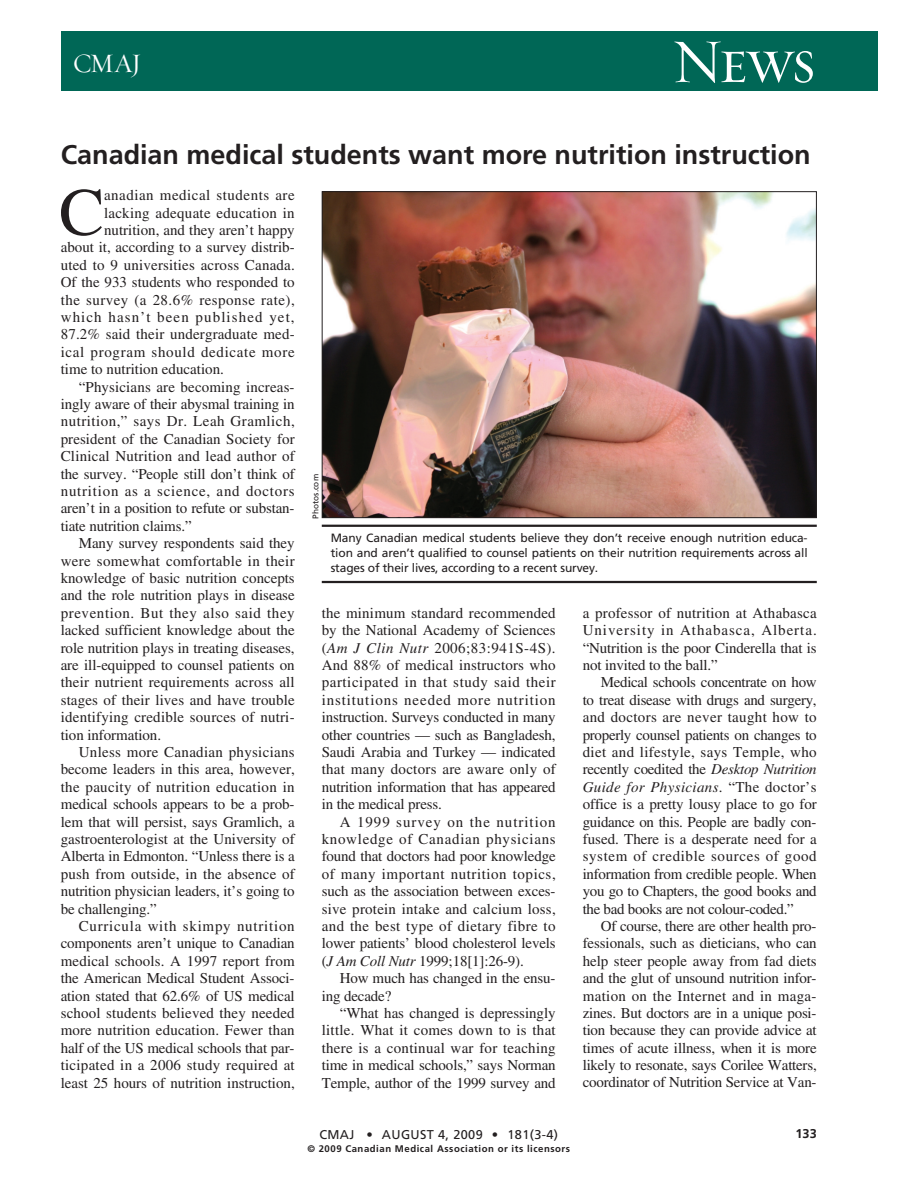
<style>
.page{position:relative;width:918px;height:1188px;background:#fff}
.page>*{position:absolute;margin:0;border:0;box-sizing:border-box;transform-origin:0 0}
.t1{font:67.5px "Times";color:#231f20}
.t2{font:63px "Requiem Display HTF Small Caps";color:#fff}
.t3{font:700 27px "Frutiger";color:#231f20}
.t4{font:27px "Requiem Display HTF Roman";color:#fff}
.t5{font:15px/17.4px "Times";color:#231f20;text-align:justify}
.t6{font:15px "Times";letter-spacing:.02em;color:#231f20}
.t7{font:15px "Times";letter-spacing:.03em;color:#231f20}
.t8{font:15px "Times";letter-spacing:.05em;color:#231f20}
.t9{font:15px "Times";letter-spacing:.025em;color:#231f20}
.t10{font:15px "Times";letter-spacing:.04em;color:#231f20}
.t11{font:15px "Times";letter-spacing:.045em;color:#231f20}
.t12{font:15px "Times";letter-spacing:.075em;color:#231f20}
.t13{font:15px "Times";letter-spacing:.035em;color:#231f20}
.t14{font:12.75px "Frutiger";letter-spacing:.025em;color:#231f20}
.t15{font:700 12.75px "Frutiger";color:#231f20}
.t16{font:12px/15px "Frutiger";letter-spacing:-.01em;color:#231f20;text-align:justify}
.t17{font:700 9.6px "Frutiger";letter-spacing:.055em;color:#231f20}
.t18{font:8.25px "Frutiger";color:#231f20}
.s1{font-style:italic}
</style>
<div class="page">
<div style="left:61px;top:32px;width:817px;height:60px;background:#006756"></div>
<img style="left:324px;top:193px;width:491px;height:323px">
<div style="left:322px;top:191px;width:495px;height:327px;border:1px solid #231f20"></div>
<hr style="left:322px;top:525px;width:495px;height:2px;background:#231f20">
<hr style="left:322px;top:581px;width:495px;height:2px;background:#231f20">
<h3 class="t4" style="left:73px;top:53px;width:70px">CMAJ</h3>
<h2 class="t2" style="left:671px;top:23px;width:146px">News</h2>
<h3 class="t3" style="left:61px;top:144px;width:752px">Canadian medical students want more nutrition instruction</h3>
<h1 class="t1" style="left:59px;top:188px;width:47px">C</h1>
<p class="t13" style="left:104px;top:190px;width:192px">anadian medical students are</p>
<p class="t5" style="left:104px;top:205px;width:192px">lacking adequate education in</p>
<p class="t5" style="left:104px;top:223px;width:192px">nutrition, and they aren’t happy</p>
<p class="t5" style="left:61px;top:240px;width:236px">about it, according to a survey distrib-</p>
<p class="t5" style="left:61px;top:257px;width:236px">uted to 9 universities across Canada.</p>
<p class="t5" style="left:61px;top:275px;width:236px">Of the 933 students who responded to</p>
<p class="t7" style="left:61px;top:294px;width:236px">the survey (a 28.6% response rate),</p>
<p class="t12" style="left:61px;top:311px;width:235px">which hasn’t been published yet,</p>
<p class="t5" style="left:61px;top:327px;width:236px">87.2% said their undergraduate med-</p>
<p class="t11" style="left:61px;top:346px;width:235px">ical program should dedicate more</p>
<p class="t5" style="left:61px;top:362px;width:165px">time to nutrition education.</p>
<p class="t5" style="left:79px;top:379px;width:217px">“Physicians are becoming increas-</p>
<p class="t5" style="left:61px;top:397px;width:236px">ingly aware of their abysmal training in</p>
<p class="t7" style="left:61px;top:416px;width:236px">nutrition,” says Dr. Leah Gramlich,</p>
<p class="t5" style="left:61px;top:431px;width:236px">president of the Canadian Society for</p>
<p class="t5" style="left:61px;top:449px;width:236px">Clinical Nutrition and lead author of</p>
<p class="t5" style="left:61px;top:466px;width:235px">the survey. “People still don’t think of</p>
<p class="t8" style="left:61px;top:485px;width:236px">nutrition as a science, and doctors</p>
<p class="t5" style="left:61px;top:501px;width:235px">aren’t in a position to refute or substan-</p>
<p class="t5" style="left:61px;top:518px;width:133px">tiate nutrition claims.”</p>
<p class="t5" style="left:79px;top:536px;width:217px">Many survey respondents said they</p>
<p class="t9" style="left:61px;top:555px;width:235px">were somewhat comfortable in their</p>
<p class="t5" style="left:61px;top:571px;width:236px">knowledge of basic nutrition concepts</p>
<p class="t5" style="left:61px;top:588px;width:236px">and the role nutrition plays in disease</p>
<p class="t10" style="left:61px;top:607px;width:236px">prevention. But they also said they</p>
<p class="t5" style="left:61px;top:623px;width:235px">lacked sufficient knowledge about the</p>
<p class="t5" style="left:61px;top:640px;width:235px">role nutrition plays in treating diseases,</p>
<p class="t5" style="left:61px;top:658px;width:236px">are ill-equipped to counsel patients on</p>
<p class="t5" style="left:61px;top:675px;width:236px">their nutrient requirements across all</p>
<p class="t5" style="left:61px;top:692px;width:236px">stages of their lives and have trouble</p>
<p class="t5" style="left:61px;top:710px;width:235px">identifying credible sources of nutri-</p>
<p class="t5" style="left:61px;top:727px;width:102px">tion information.</p>
<p class="t6" style="left:79px;top:746px;width:218px">Unless more Canadian physicians</p>
<p class="t5" style="left:61px;top:762px;width:236px">become leaders in this area, however,</p>
<p class="t6" style="left:61px;top:781px;width:235px">the paucity of nutrition education in</p>
<p class="t5" style="left:61px;top:797px;width:235px">medical schools appears to be a prob-</p>
<p class="t5" style="left:61px;top:814px;width:236px">lem that will persist, says Gramlich, a</p>
<p class="t5" style="left:61px;top:832px;width:236px">gastroenterologist at the University of</p>
<p class="t5" style="left:61px;top:849px;width:236px">Alberta in Edmonton. “Unless there is a</p>
<p class="t5" style="left:61px;top:866px;width:236px">push from outside, in the absence of</p>
<p class="t5" style="left:61px;top:884px;width:235px">nutrition physician leaders, it’s going to</p>
<p class="t5" style="left:61px;top:901px;width:98px">be challenging.”</p>
<p class="t8" style="left:79px;top:920px;width:218px">Curricula with skimpy nutrition</p>
<p class="t5" style="left:61px;top:936px;width:235px">components aren’t unique to Canadian</p>
<p class="t5" style="left:61px;top:953px;width:236px">medical schools. A 1997 report from</p>
<p class="t5" style="left:61px;top:971px;width:235px">the American Medical Student Associ-</p>
<p class="t5" style="left:61px;top:988px;width:236px">ation stated that 62.6% of US medical</p>
<p class="t5" style="left:61px;top:1006px;width:236px">school students believed they needed</p>
<p class="t5" style="left:61px;top:1023px;width:236px">more nutrition education. Fewer than</p>
<p class="t5" style="left:61px;top:1040px;width:235px">half of the US medical schools that par-</p>
<p class="t6" style="left:61px;top:1060px;width:236px">ticipated in a 2006 study required at</p>
<p class="t5" style="left:61px;top:1075px;width:236px">least 25 hours of nutrition instruction,</p>
<p class="t18" style="left:312px;top:519px;width:46px;rotate:-90deg">Photos.com</p>
<p class="t16" style="left:331px;top:531px;width:478px">Many Canadian medical students believe they don’t receive enough nutrition educa&shy;tion and aren’t qualified to counsel patients on their nutrition requirements across all stages of their lives, according to a recent survey.</p>
<p class="t5" style="left:322px;top:605px;width:236px">the minimum standard recommended by the National Academy of Sciences (<span class="s1">Am J Clin Nutr</span> 2006;83:941S-4S).<br>And 88% of medical instructors who participated in that study said their institutions needed more nutrition instruction. Surveys conducted in many other countries — such as Bangladesh, Saudi Arabia and Turkey — indicated that many doctors are aware only of nutrition information that has appeared in the medical press.</p>
<p class="t5" style="left:322px;top:814px;width:236px;text-indent:18px">A 1999 survey on the nutrition knowledge of Canadian physicians found that doctors had poor knowledge of many important nutrition topics, such as the association between exces&shy;sive protein intake and calcium loss, and the best type of dietary fibre to lower patients’ blood cholesterol levels (<span class="s1">J Am Coll Nutr</span> 1999;18[1]:26-9).</p>
<p class="t5" style="left:322px;top:971px;width:235px;text-indent:18px">How much has changed in the ensu&shy;ing decade?</p>
<p class="t5" style="left:322px;top:1006px;width:236px;text-indent:18px">“What has changed is depressingly little. What it comes down to is that there is a continual war for teaching time in medical schools,” says Norman Temple, author of the 1999 survey and</p>
<p class="t5" style="left:583px;top:605px;width:236px">a professor of nutrition at Athabasca University in Athabasca, Alberta. “Nutrition is the poor Cinderella that is not invited to the ball.”</p>
<p class="t5" style="left:583px;top:675px;width:236px;text-indent:18px">Medical schools concentrate on how to treat disease with drugs and surgery, and doctors are never taught how to properly counsel patients on changes to diet and lifestyle, says Temple, who recently coedited the <span class="s1">Desktop Nutrition Guide for Physicians</span>. “The doctor’s office is a pretty lousy place to go for guidance on this. People are badly con&shy;fused. There is a desperate need for a system of credible sources of good information from credible people. When you go to Chapters, the good books and the bad books are not colour-coded.”</p>
<p class="t5" style="left:583px;top:919px;width:236px;text-indent:18px">Of course, there are other health pro&shy;fessionals, such as dieticians, who can help steer people away from fad diets and the glut of unsound nutrition infor&shy;mation on the Internet and in maga&shy;zines. But doctors are in a unique posi&shy;tion because they can provide advice at times of acute illness, when it is more likely to resonate, says Corilee Watters, coordinator of Nutrition Service at Van-</p>
<p class="t14" style="left:319px;top:1130px;width:240px">CMAJ • AUGUST 4, 2009 • 181(3-4)</p>
<p class="t17" style="left:307px;top:1145px;width:264px">© 2009 Canadian Medical Association or its licensors</p>
<p class="t15" style="left:796px;top:1128px;width:23px">133</p>
</div>
